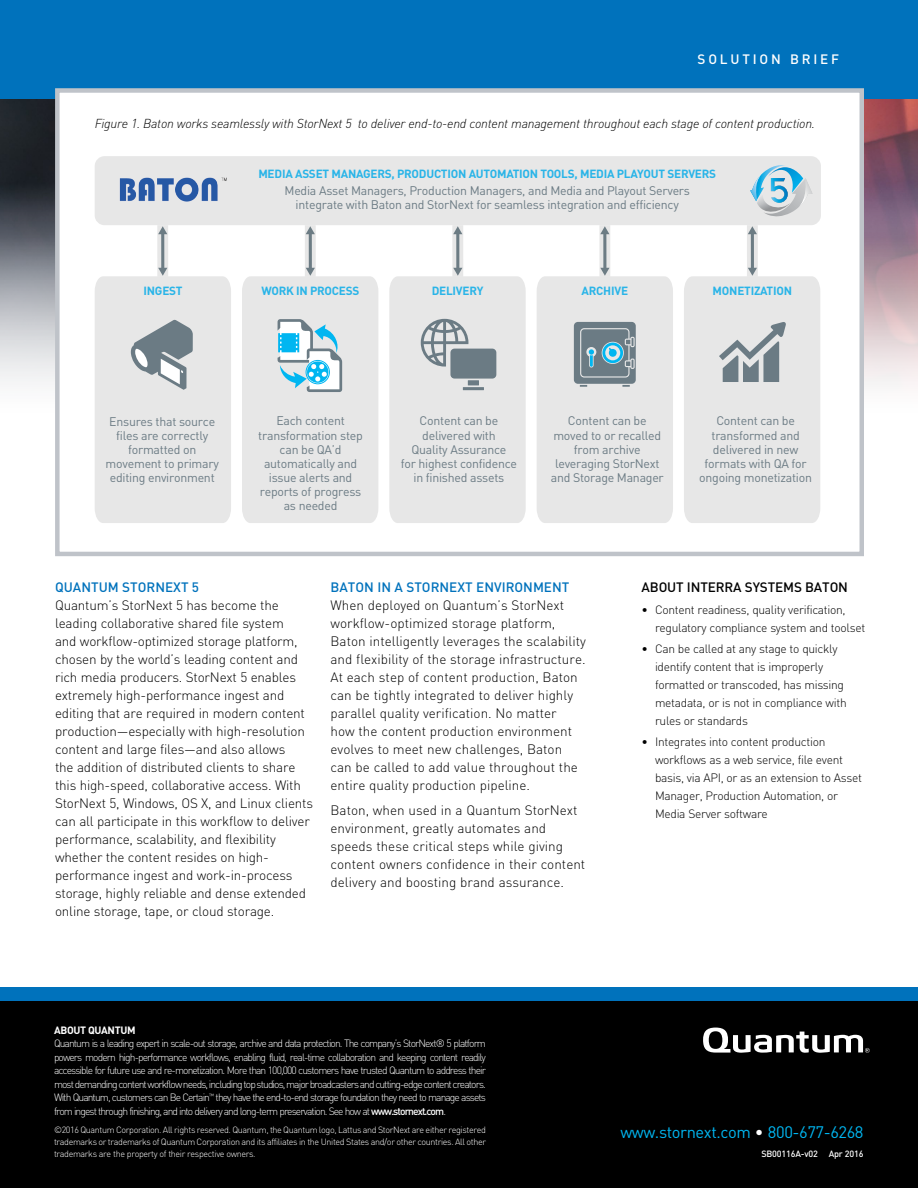
<style>
.page{position:relative;width:918px;height:1188px;background:#fff}
.page>*{position:absolute;margin:0;border:0;box-sizing:border-box;transform-origin:0 0}
.t1{font:16.5px "DIN Pro";letter-spacing:-.025em;color:#00b6f1}
.P1_main_copy_block{font:300 13.5px/18px "DIN Pro";letter-spacing:-.015em;color:#000}
.t2{font:500 13.5px "DIN Pro";color:#0072bc}
.P1_main_copy_block-2{font:500 13.5px "DIN Pro";letter-spacing:-.01em;color:#000}
.P1_tab_title{font:500 13.5px "DIN Pro";letter-spacing:.21em;color:#fff}
.P1_main_copy_block-3{font:italic 300 12.9px "DIN Pro";letter-spacing:-.02em;color:#000}
.t3{font:12.3px/14.1px "DIN Pro";letter-spacing:-.02em;color:#6b7b84;text-align:center}
.t4{font:300 12px/18px "DIN Pro";letter-spacing:-.025em;color:#000}
.t5{font:700 11.7px "DIN Pro";letter-spacing:-.02em;color:#29b4e8}
.t6{font:300 10.5px/13.5px "DIN Pro";letter-spacing:-.09em;color:#fff;text-align:justify}
.t7{font:700 10.5px "DIN Pro";letter-spacing:-.03em;color:#fff}
.t8{font:300 9px/12px "DIN Pro";letter-spacing:-.04em;color:#fff;text-align:justify}
.t9{font:500 9px "DIN Pro";letter-spacing:-.02em;color:#fff}
.s1{font-weight:500}
.s2{color:#fff}
</style>
<div class="page">
<img style="left:0;top:99px;width:918px;height:458px">
<div style="left:0;top:0;width:918px;height:99px;background:#0072bc"></div>
<div style="left:0;top:994px;width:918px;height:194px;background:#000"></div>
<svg style="left:703px;top:1028px;width:167px;height:25px"></svg>
<div style="left:0;top:988px;width:918px;height:13px;background:#0072bc"></div>
<div style="left:55px;top:88px;width:809px;height:468px;background:#fff;border:4px solid #bfc3c9"></div>
<div style="left:95px;top:156px;width:726px;height:69px;background:#e7e7e7;border-radius:10px"></div>
<svg style="left:95px;top:218px;width:136px;height:305px"></svg>
<img style="left:119px;top:177px;width:108px;height:25px">
<svg style="left:242px;top:225px;width:136px;height:298px"></svg>
<svg style="left:389px;top:225px;width:137px;height:298px"></svg>
<div style="left:450px;top:349px;width:46px;height:30px;background:#6b7b84;border-radius:4px"></div>
<div style="left:468px;top:380px;width:11px;height:5px;background:#6b7b84"></div>
<hr style="left:463px;top:387px;width:21px;height:3px;background:#6b7b84">
<svg style="left:537px;top:225px;width:136px;height:298px"></svg>
<svg style="left:684px;top:165px;width:136px;height:358px"></svg>
<p class="P1_tab_title" style="left:698px;top:48px;width:143px">SOLUTION BRIEF</p>
<p class="P1_main_copy_block-3" style="left:95px;top:114px;width:722px">Figure 1. Baton works seamlessly with StorNext 5 to deliver end-to-end content management throughout each stage of content production.</p>
<p class="t5" style="left:258px;top:164px;width:459px">MEDIA ASSET MANAGERS, PRODUCTION AUTOMATION TOOLS, MEDIA PLAYOUT SERVERS</p>
<p class="t3" style="left:285px;top:183px;width:407px">Media Asset Managers, Production Managers, and Media and Playout Servers integrate with Baton and StorNext for seamless integration and efficiency</p>
<p class="t5" style="left:144px;top:281px;width:41px">INGEST</p>
<p class="t5" style="left:261px;top:281px;width:99px">WORK IN PROCESS</p>
<p class="t5" style="left:432px;top:281px;width:53px">DELIVERY</p>
<p class="t5" style="left:582px;top:281px;width:48px">ARCHIVE</p>
<p class="t5" style="left:713px;top:281px;width:81px">MONETIZATION</p>
<p class="t3" style="left:106px;top:413px;width:115px">Ensures that source files are correctly formatted on movement to primary editing environment</p>
<p class="t3" style="left:258px;top:413px;width:106px">Each content transformation step can be QA’d automatically and issue alerts and reports of progress as needed</p>
<p class="t3" style="left:401px;top:413px;width:118px">Content can be delivered with<br>Quality Assurance<br>for highest confidence in finished assets</p>
<p class="t3" style="left:551px;top:413px;width:115px">Content can be moved to or recalled from archive leveraging StorNext and Storage Manager</p>
<p class="t3" style="left:699px;top:413px;width:114px">Content can be transformed and delivered in new formats with QA for ongoing monetization</p>
<p class="t2" style="left:55px;top:576px;width:145px">QUANTUM STORNEXT 5</p>
<p class="P1_main_copy_block" style="left:55px;top:595px;width:259px">Quantum’s StorNext 5 has become the leading collaborative shared file system<br>and workflow-optimized storage platform, chosen by the world’s leading content and rich media producers. StorNext 5 enables extremely high-performance ingest and editing that are required in modern content production—especially with high-resolution content and large files—and also allows<br>the addition of distributed clients to share this high-speed, collaborative access. With StorNext 5, Windows, OS X, and Linux clients can all participate in this workflow to deliver performance, scalability, and flexibility whether the content resides on high&shy;performance ingest and work-in-process storage, highly reliable and dense extended online storage, tape, or cloud storage.</p>
<p class="t2" style="left:331px;top:576px;width:240px">BATON IN A STORNEXT ENVIRONMENT</p>
<p class="P1_main_copy_block" style="left:331px;top:595px;width:257px">When deployed on Quantum’s StorNext workflow-optimized storage platform, Baton intelligently leverages the scalability and flexibility of the storage infrastructure.<br>At each step of content production, Baton can be tightly integrated to deliver highly parallel quality verification. No matter<br>how the content production environment evolves to meet new challenges, Baton can be called to add value throughout the entire quality production pipeline.</p>
<p class="P1_main_copy_block" style="left:331px;top:800px;width:256px">Baton, when used in a Quantum StorNext environment, greatly automates and speeds these critical steps while giving content owners confidence in their content delivery and boosting brand assurance.</p>
<p class="P1_main_copy_block-2" style="left:642px;top:576px;width:208px">ABOUT INTERRA SYSTEMS BATON</p>
<p class="t4" style="left:655px;top:599px;width:212px;text-indent:-14px">• Content readiness, quality verification, regulatory compliance system and toolset</p>
<p class="t4" style="left:655px;top:638px;width:193px;text-indent:-14px">• Can be called at any stage to quickly identify content that is improperly formatted or transcoded, has missing metadata, or is not in compliance with rules or standards</p>
<p class="t4" style="left:655px;top:732px;width:209px;text-indent:-14px">• Integrates into content production workflows as a web service, file event basis, via API, or as an extension to Asset Manager, Production Automation, or Media Server software</p>
<p class="t7" style="left:54px;top:1021px;width:83px">ABOUT QUANTUM</p>
<p class="t6" style="left:54px;top:1036px;width:434px">Quantum is a leading expert in scale-out storage, archive and data protection. The company’s StorNext® 5 platform powers modern high-performance workflows, enabling fluid, real-time collaboration and keeping content readily accessible for future use and re-monetization. More than 100,000 customers have trusted Quantum to address their most demanding content workflow needs, including top studios, major broadcasters and cutting-edge content creators.<br>With Quantum, customers can Be Certain<sup>™</sup> they have the end-to-end storage foundation they need to manage assets from ingest through finishing, and into delivery and long-term preservation. See how at <span class="s1">www.stornext.com</span>.</p>
<p class="t8" style="left:54px;top:1123px;width:434px">©2016 Quantum Corporation. All rights reserved. Quantum, the Quantum logo, Lattus and StorNext are either registered trademarks or trademarks of Quantum Corporation and its affiliates in the United States and/or other countries. All other trademarks are the property of their respective owners.</p>
<p class="t1" style="left:620px;top:1119px;width:245px">www.stornext.com <span class="s2">•</span> 800-677-6268</p>
<p class="t9" style="left:761px;top:1146px;width:104px">SB00116A-v02 Apr 2016</p>
</div>
